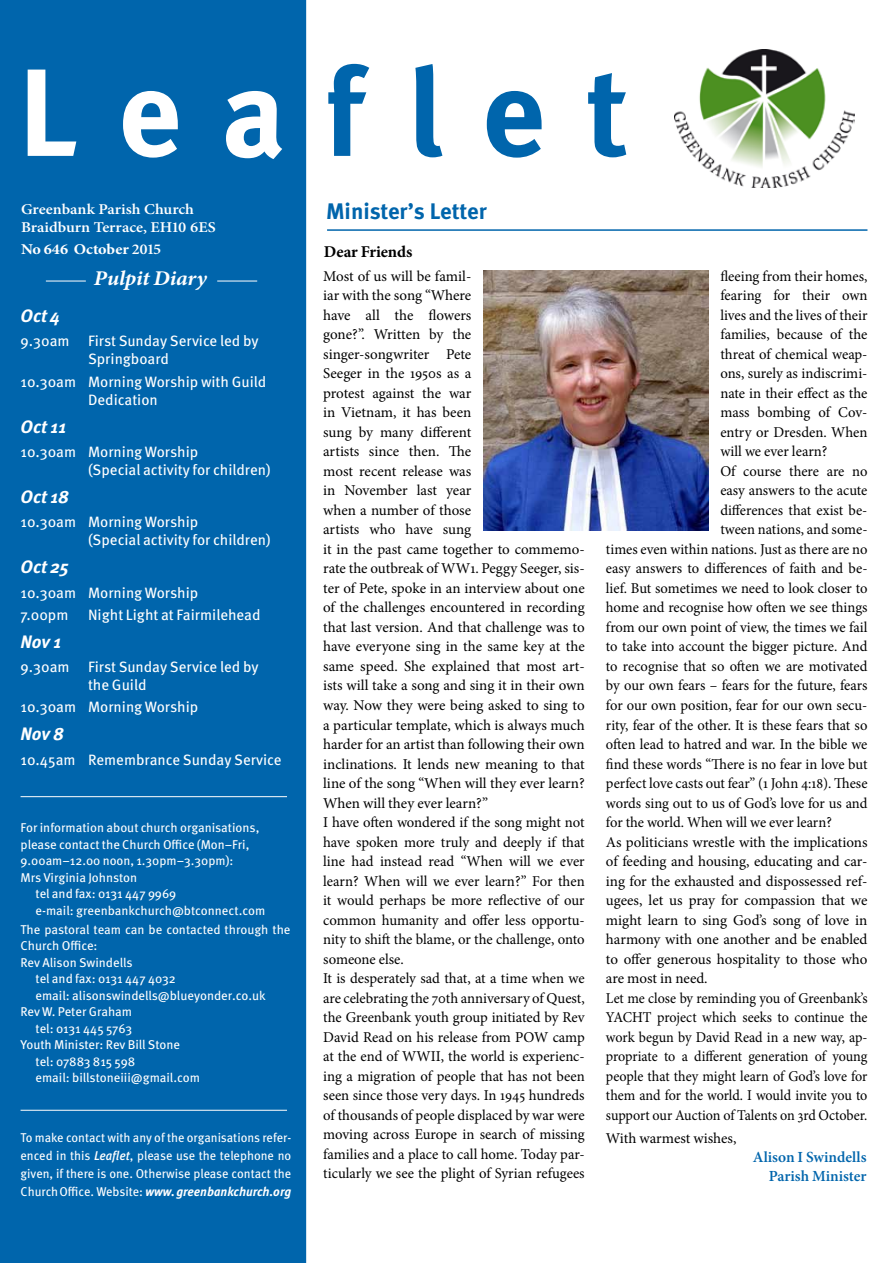
<style>
.page{position:relative;width:893px;height:1263px;background:#fff}
.page>*{position:absolute;margin:0;border:0;box-sizing:border-box;transform-origin:0 0}
.t1{font:700 124.2px "Meta Pro";letter-spacing:.32em;color:#0065ac}
.t2{font:700 22.5px "Meta Pro";color:#0065ac}
.t3{font:italic 700 21px "Minion Pro";letter-spacing:-.005em;color:#fff;scale:1.06 1}
.t4{font:italic 700 18px "Meta Pro";color:#fff}
.t5{font:700 16.5px "Minion Pro";letter-spacing:-.005em;color:#000}
.t6{font:600 15.45px/19.5px "Minion Pro";color:#0065ac;text-align:right}
.t7{font:15px/19.5px "Minion Pro";letter-spacing:-.005em;color:#000}
.t8{font:15px/18px "Meta Pro";color:#fff}
.t9{font:15px "Minion Pro";letter-spacing:-.005em;color:#000;scale:.94 1}
.t10{font:600 15px/18px "Minion Pro";color:#fff;scale:1.07 1}
.t11{font:700 15px "Minion Pro";color:#fff;scale:1.07 1}
.t12{font:12.75px/18px "Meta Pro";color:#fff;text-align:justify}
.s1{color:#fff}
.s2{font-weight:600}
.s3{font-weight:500;font-style:italic}
.s4{font-weight:700;font-style:italic}
</style>
<div class="page">
<div style="left:0;top:0;width:306px;height:1263px;background:#0065ac"></div>
<img style="left:483px;top:270px;width:225px;height:260px">
<hr style="left:46px;top:281px;width:40px;height:1px;background:#fff">
<hr style="left:217px;top:281px;width:40px;height:1px;background:#fff">
<hr style="left:327px;top:229px;width:540px;height:2px;background:#0065ac">
<img style="left:675px;top:50px;width:179px;height:138px">
<hr style="left:21px;top:1110px;width:266px;height:1px;background:#fff">
<hr style="left:21px;top:796px;width:266px;height:1px;background:#fff">
<h1 class="t1" style="left:18px;top:34px;width:612px"><span class="s1">Lea</span>flet</h1>
<p class="t10" style="left:21px;top:200px;width:183px">Greenbank Parish Church<br>Braidburn Terrace, EH10 6ES</p>
<p class="t11" style="left:21px;top:238px;width:133px">No 646 October <span class="s2">2015</span></p>
<h3 class="t3" style="left:94px;top:264px;width:108px">Pulpit Diary</h3>
<p class="t4" style="left:21px;top:304px;width:41px">Oct 4</p>
<p class="t8" style="left:88px;top:332px;width:172px;text-indent:-67px">9.30am First Sunday Service led by<br>Springboard</p>
<p class="t8" style="left:88px;top:373px;width:180px;text-indent:-68px">10.30am Morning Worship with Guild<br>Dedication</p>
<p class="t4" style="left:21px;top:415px;width:48px">Oct 11</p>
<p class="t8" style="left:88px;top:443px;width:184px;text-indent:-67px">10.30am Morning Worship<br>(Special activity for children)</p>
<p class="t4" style="left:21px;top:485px;width:50px">Oct 18</p>
<p class="t8" style="left:88px;top:513px;width:184px;text-indent:-67px">10.30am Morning Worship<br>(Special activity for children)</p>
<p class="t4" style="left:21px;top:556px;width:50px">Oct 25</p>
<p class="t8" style="left:21px;top:582px;width:179px;line-height:22.2px">10.30am Morning Worship<br>7.00pm</p>
<p class="t8" style="left:88px;top:606px;width:174px">Night Light at Fairmilehead</p>
<p class="t4" style="left:21px;top:630px;width:42px">Nov 1</p>
<p class="t8" style="left:88px;top:658px;width:172px;text-indent:-67px">9.30am First Sunday Service led by the Guild</p>
<p class="t8" style="left:21px;top:699px;width:179px">10.30am Morning Worship</p>
<p class="t4" style="left:21px;top:723px;width:45px">Nov 8</p>
<p class="t8" style="left:21px;top:751px;width:263px">10.45am Remembrance Sunday Service</p>
<p class="t12" style="left:21px;top:819px;width:240px">For information about church organisations,</p>
<p class="t12" style="left:21px;top:836px;width:230px">please contact the Church Office (Mon–Fri,</p>
<p class="t12" style="left:21px;top:852px;width:214px">9.00am–12.00 noon, 1.30pm–3.30pm):</p>
<p class="t12" style="left:21px;top:869px;width:118px">Mrs Virginia Johnston</p>
<p class="t12" style="left:36px;top:885px;width:142px">tel and fax: 0131 447 9969</p>
<p class="t12" style="left:36px;top:902px;width:231px">e-mail: greenbankchurch@btconnect.com</p>
<p class="t12" style="left:21px;top:920px;width:271px">The pastoral team can be contacted through the</p>
<p class="t12" style="left:21px;top:937px;width:79px">Church Office:</p>
<p class="t12" style="left:21px;top:953px;width:114px">Rev Alison Swindells</p>
<p class="t12" style="left:36px;top:970px;width:142px">tel and fax: 0131 447 4032</p>
<p class="t12" style="left:36px;top:986px;width:232px">email: alisonswindells@blueyonder.co.uk</p>
<p class="t12" style="left:21px;top:1003px;width:113px">Rev W. Peter Graham</p>
<p class="t12" style="left:36px;top:1019px;width:98px">tel: 0131 445 5763</p>
<p class="t12" style="left:21px;top:1036px;width:161px">Youth Minister: Rev Bill Stone</p>
<p class="t12" style="left:36px;top:1052px;width:101px">tel: 07883 815 598</p>
<p class="t12" style="left:36px;top:1069px;width:166px">email: billstoneiii@gmail.com</p>
<p class="t12" style="left:21px;top:1128px;width:272px">To make contact with any of the organisations refer&shy;enced in this <span class="s3">Leaflet</span>, please use the telephone no given, if there is one. Otherwise please contact the ChurchOffice. Website: <span class="s4">www.greenbankchurch.org</span></p>
<h2 class="t2" style="left:326px;top:196px;width:162px">Minister’s Letter</h2>
<p class="t5" style="left:324px;top:240px;width:90px">Dear Friends</p>
<p class="t7" style="left:323px;top:266px;width:263px">Most of us will be famil-<br>iar with the song “Where<br>have all the flowers<br>gone?”. Written by the<br>singer-songwriter Pete<br>Seeger in the 1950s as a<br>protest against the war<br>in Vietnam, it has been<br>sung by many different<br>artists since then. The<br>most recent release was<br>in November last year<br>when a number of those<br>artists who have sung<br>it in the past came together to commemo&shy;rate the outbreak of WW1. Peggy Seeger, sis&shy;ter of Pete, spoke in an interview about one of the challenges encountered in recording that last version. And that challenge was to have everyone sing in the same key at the same speed. She explained that most art&shy;ists will take a song and sing it in their own way. Now they were being asked to sing to a particular template, which is always much harder for an artist than following their own inclinations. It lends new meaning to that line of the song “When will they ever learn?<br>When will they ever learn?”<br>I have often wondered if the song might not have spoken more truly and deeply if that line had instead read “When will we ever learn? When will we ever learn?” For then it would perhaps be more reflective of our common humanity and offer less opportu&shy;nity to shift the blame, or the challenge, onto someone else.<br>It is desperately sad that, at a time when we are celebrating the 70th anniversary of Quest, the Greenbank youth group initiated by Rev David Read on his release from POW camp at the end of WWII, the world is experienc&shy;ing a migration of people that has not been seen since those very days. In 1945 hundreds of thousands of people displaced by war were moving across Europe in search of missing families and a place to call home. Today par&shy;ticularly we see the plight of Syrian refugees</p>
<p class="t7" style="left:720px;top:266px;width:149px">fleeing from their homes,</p>
<p class="t7" style="left:720px;top:286px;width:149px">fearing for their own</p>
<p class="t7" style="left:720px;top:305px;width:149px">lives and the lives of their</p>
<p class="t7" style="left:720px;top:325px;width:149px">families, because of the</p>
<p class="t7" style="left:720px;top:344px;width:149px">threat of chemical weap-</p>
<p class="t7" style="left:720px;top:364px;width:149px">ons, surely as indiscrimi-</p>
<p class="t7" style="left:720px;top:383px;width:149px">nate in their effect as the</p>
<p class="t7" style="left:720px;top:403px;width:149px">mass bombing of Cov-</p>
<p class="t7" style="left:720px;top:422px;width:149px">entry or Dresden. When</p>
<p class="t7" style="left:720px;top:442px;width:109px">will we ever learn?</p>
<p class="t7" style="left:720px;top:461px;width:149px">Of course there are no</p>
<p class="t7" style="left:720px;top:481px;width:149px">easy answers to the acute</p>
<p class="t7" style="left:720px;top:500px;width:149px">differences that exist be-</p>
<p class="t7" style="left:720px;top:520px;width:149px">tween nations, and some-</p>
<p class="t7" style="left:606px;top:539px;width:263px">times even within nations. Just as there are no</p>
<p class="t7" style="left:606px;top:559px;width:263px">easy answers to differences of faith and be-</p>
<p class="t7" style="left:606px;top:578px;width:263px">lief. But sometimes we need to look closer to</p>
<p class="t7" style="left:606px;top:598px;width:263px">home and recognise how often we see things</p>
<p class="t7" style="left:606px;top:617px;width:263px">from our own point of view, the times we fail</p>
<p class="t7" style="left:606px;top:637px;width:263px">to take into account the bigger picture. And</p>
<p class="t7" style="left:606px;top:656px;width:263px">to recognise that so often we are motivated</p>
<p class="t7" style="left:606px;top:676px;width:263px">by our own fears – fears for the future, fears</p>
<p class="t7" style="left:606px;top:695px;width:263px">for our own position, fear for our own secu-</p>
<p class="t7" style="left:606px;top:715px;width:263px">rity, fear of the other. It is these fears that so</p>
<p class="t7" style="left:606px;top:734px;width:263px">often lead to hatred and war. In the bible we</p>
<p class="t7" style="left:606px;top:754px;width:263px">find these words “There is no fear in love but</p>
<p class="t7" style="left:606px;top:773px;width:263px">perfect love casts out fear” (1 John 4:18). These</p>
<p class="t7" style="left:606px;top:793px;width:263px">words sing out to us of God’s love for us and</p>
<p class="t7" style="left:606px;top:812px;width:227px">for the world. When will we ever learn?</p>
<p class="t7" style="left:606px;top:832px;width:263px">As politicians wrestle with the implications</p>
<p class="t7" style="left:606px;top:851px;width:263px">of feeding and housing, educating and car-</p>
<p class="t7" style="left:606px;top:871px;width:263px">ing for the exhausted and dispossessed ref-</p>
<p class="t7" style="left:606px;top:890px;width:263px">ugees, let us pray for compassion that we</p>
<p class="t7" style="left:606px;top:910px;width:263px">might learn to sing God’s song of love in</p>
<p class="t7" style="left:606px;top:929px;width:263px">harmony with one another and be enabled</p>
<p class="t7" style="left:606px;top:949px;width:263px">to offer generous hospitality to those who</p>
<p class="t7" style="left:606px;top:968px;width:103px">are most in need.</p>
<p class="t9" style="left:606px;top:988px;width:280px">Let me close by reminding you of Greenbank’s</p>
<p class="t9" style="left:606px;top:1007px;width:280px">YACHT project which seeks to continue the</p>
<p class="t9" style="left:606px;top:1027px;width:280px">work begun by David Read in a new way, ap-</p>
<p class="t9" style="left:606px;top:1046px;width:280px">propriate to a different generation of young</p>
<p class="t9" style="left:606px;top:1066px;width:280px">people that they might learn of God’s love for</p>
<p class="t9" style="left:606px;top:1085px;width:280px">them and for the world. I would invite you to</p>
<p class="t9" style="left:606px;top:1105px;width:280px">support our Auction of Talents on 3rd October.</p>
<p class="t7" style="left:606px;top:1129px;width:132px">With warmest wishes,</p>
<p class="t6" style="left:753px;top:1147px;width:115px">Alison I Swindells<br>Parish Minister</p>
</div>
